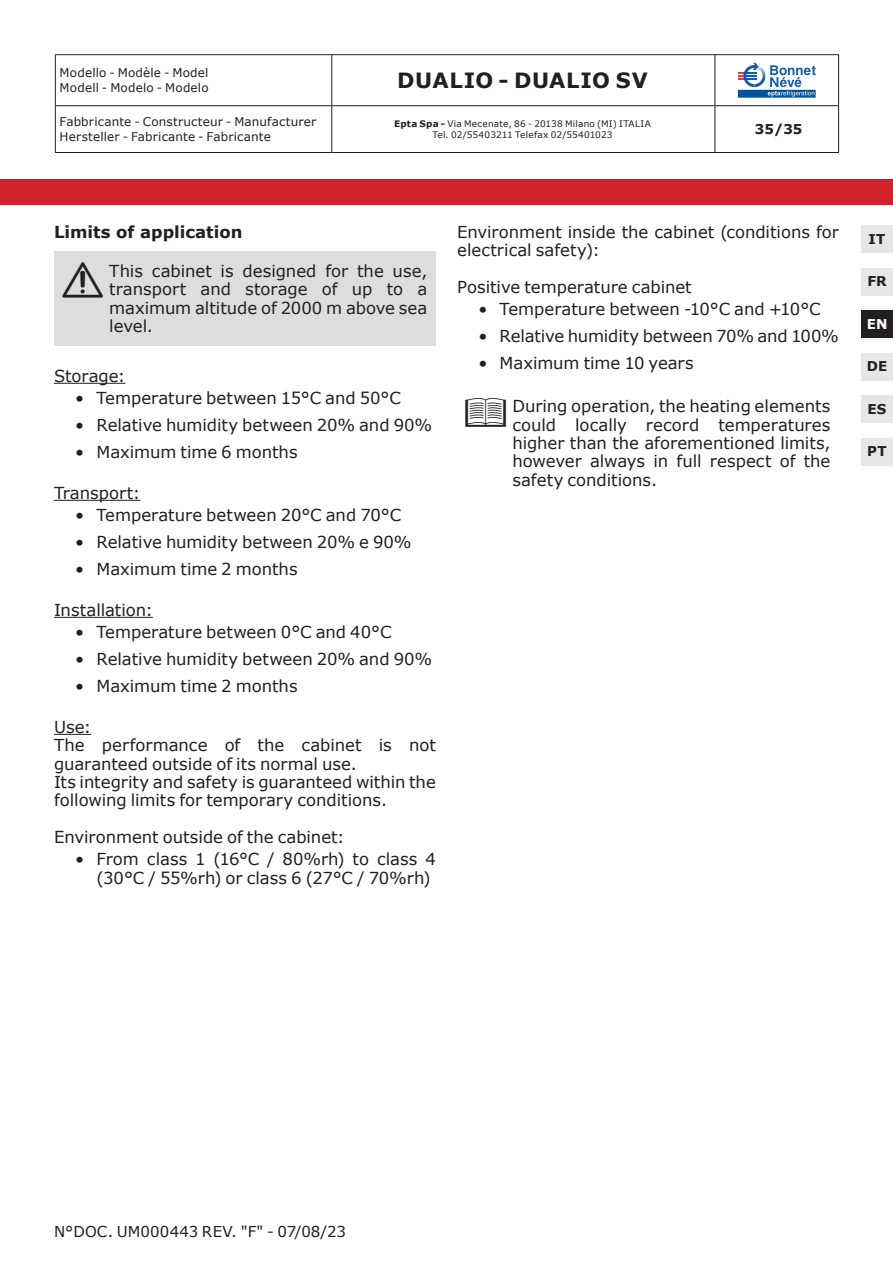
<style>
.page{position:relative;width:893px;height:1263px;background:#fff}
.page>*{position:absolute;margin:0;border:0;box-sizing:border-box;transform-origin:0 0}
.Testo_sfondo_15{font:40.5px "Simboli";color:#231f20}
.Testo_sfondo_0{font:40.5px "Simboli";color:#231f20}
.t1{font:700 21px "Verdana";letter-spacing:.03em;color:#231f20}
.Testo_sfondo_0-2{font:16.5px/18.3px "Verdana";letter-spacing:-.005em;color:#231f20}
.Testo{font:16.5px/18.3px "Verdana";color:#231f20}
.Testo_sfondo_15-2{font:16.5px/18.3px "Verdana";letter-spacing:-.005em;color:#231f20;text-align:justify}
.Titoletto{font:700 16.5px "Verdana";color:#231f20}
.t2{font:15px "Verdana";letter-spacing:.01em;color:#231f20}
.t3{font:700 13.5px "Verdana";letter-spacing:.005em;color:#231f20}
.t4{font:700 13.5px "Verdana";color:#fff}
.t5{font:12px/14.7px "Verdana";letter-spacing:.015em;color:#231f20}
.t6{font:9px/10.9px "Verdana";letter-spacing:.02em;color:#231f20;text-align:center}
.s1{font-weight:700}
</style>
<div class="page">
<hr style="left:55px;top:54px;width:277px;height:1px;background:#231f20">
<hr style="left:55px;top:55px;width:1px;height:50px;background:#231f20">
<hr style="left:332px;top:54px;width:383px;height:1px;background:#231f20">
<hr style="left:331px;top:55px;width:1px;height:50px;background:#231f20">
<hr style="left:715px;top:54px;width:124px;height:1px;background:#231f20">
<hr style="left:715px;top:55px;width:1px;height:50px;background:#231f20">
<hr style="left:838px;top:55px;width:1px;height:50px;background:#231f20">
<hr style="left:55px;top:105px;width:277px;height:1px;background:#231f20">
<hr style="left:55px;top:106px;width:1px;height:46px;background:#231f20">
<hr style="left:332px;top:105px;width:383px;height:1px;background:#231f20">
<hr style="left:331px;top:106px;width:1px;height:46px;background:#231f20">
<hr style="left:715px;top:105px;width:124px;height:1px;background:#231f20">
<hr style="left:715px;top:106px;width:1px;height:46px;background:#231f20">
<hr style="left:838px;top:106px;width:1px;height:46px;background:#231f20">
<hr style="left:55px;top:152px;width:277px;height:1px;background:#231f20">
<hr style="left:332px;top:152px;width:383px;height:1px;background:#231f20">
<hr style="left:715px;top:152px;width:124px;height:1px;background:#231f20">
<svg style="left:738px;top:63px;width:78px;height:35px"></svg>
<div style="left:0;top:179px;width:893px;height:25px;background:#d1232a"></div>
<div style="left:861px;top:225px;width:32px;height:28px;background:#e6e7e9"></div>
<div style="left:861px;top:268px;width:32px;height:28px;background:#e6e7e9"></div>
<div style="left:861px;top:353px;width:32px;height:28px;background:#e6e7e9"></div>
<div style="left:861px;top:395px;width:32px;height:28px;background:#e6e7e9"></div>
<div style="left:861px;top:438px;width:32px;height:28px;background:#e6e7e9"></div>
<div style="left:861px;top:310px;width:32px;height:28px;background:#231f20"></div>
<div style="left:54px;top:251px;width:382px;height:95px;background:#dcdddf"></div>
<hr style="left:54px;top:383px;width:71px;height:1px;background:#231f20">
<hr style="left:54px;top:500px;width:86px;height:1px;background:#231f20">
<hr style="left:54px;top:617px;width:99px;height:1px;background:#231f20">
<hr style="left:54px;top:734px;width:37px;height:1px;background:#231f20">
<p class="t5" style="left:60px;top:66px;width:151px">Modello - Modèle - Model<br>Modell - Modelo - Modelo</p>
<p class="t1" style="left:397px;top:66px;width:252px">DUALIO - DUALIO SV</p>
<p class="t5" style="left:60px;top:115px;width:258px">Fabbricante - Constructeur - Manufacturer<br>Hersteller - Fabricante - Fabricante</p>
<p class="t6" style="left:394px;top:118px;width:258px"><span class="s1">Epta Spa -</span> Via Mecenate, 86 - 20138 Milano (MI) ITALIA<br>Tel. 02/55403211 Telefax 02/55401023</p>
<p class="t3" style="left:755px;top:120px;width:49px">35/35</p>
<p class="Titoletto" style="left:54px;top:220px;width:190px">Limits of application</p>
<p class="Testo_sfondo_15" style="left:63px;top:259px;width:42px">F</p>
<p class="Testo_sfondo_15-2" style="left:109px;top:262px;width:320px">This cabinet is designed for the use, transport and storage of up to a maximum altitude of 2000 m above sea level.</p>
<p class="Testo" style="left:54px;top:366px;width:73px">Storage:</p>
<p class="Testo_sfondo_0-2" style="left:75px;top:389px;width:327px">• Temperature between 15°C and 50°C</p>
<p class="Testo_sfondo_0-2" style="left:75px;top:416px;width:358px">• Relative humidity between 20% and 90%</p>
<p class="Testo_sfondo_0-2" style="left:75px;top:443px;width:224px">• Maximum time 6 months</p>
<p class="Testo" style="left:54px;top:483px;width:88px">Transport:</p>
<p class="Testo_sfondo_0-2" style="left:75px;top:506px;width:327px">• Temperature between 20°C and 70°C</p>
<p class="Testo_sfondo_0-2" style="left:75px;top:533px;width:338px">• Relative humidity between 20% e 90%</p>
<p class="Testo_sfondo_0-2" style="left:75px;top:560px;width:224px">• Maximum time 2 months</p>
<p class="Testo" style="left:54px;top:600px;width:100px">Installation:</p>
<p class="Testo_sfondo_0-2" style="left:75px;top:623px;width:318px">• Temperature between 0°C and 40°C</p>
<p class="Testo_sfondo_0-2" style="left:75px;top:650px;width:358px">• Relative humidity between 20% and 90%</p>
<p class="Testo_sfondo_0-2" style="left:75px;top:677px;width:224px">• Maximum time 2 months</p>
<p class="Testo" style="left:54px;top:718px;width:39px">Use:</p>
<p class="Testo" style="left:54px;top:736px;width:383px">The performance of the cabinet is not guaranteed outside of its normal use.</p>
<p class="Testo" style="left:54px;top:772px;width:383px">Its integrity and safety is guaranteed within the following limits for temporary conditions.</p>
<p class="Testo" style="left:54px;top:827px;width:292px">Environment outside of the cabinet:</p>
<p class="Testo_sfondo_0-2" style="left:97px;top:850px;width:341px;text-indent:-21px">• From class 1 (16°C / 80%rh) to class 4 (30°C / 55%rh) or class 6 (27°C / 70%rh)</p>
<p class="Testo" style="left:457px;top:223px;width:383px">Environment inside the cabinet (conditions for electrical safety):</p>
<p class="Testo" style="left:457px;top:278px;width:236px">Positive temperature cabinet</p>
<p class="Testo_sfondo_0-2" style="left:478px;top:300px;width:344px">• Temperature between -10°C and +10°C</p>
<p class="Testo_sfondo_0-2" style="left:478px;top:327px;width:362px">• Relative humidity between 70% and 100%</p>
<p class="Testo_sfondo_0-2" style="left:478px;top:354px;width:217px">• Maximum time 10 years</p>
<p class="Testo_sfondo_0" style="left:466px;top:395px;width:42px">L</p>
<p class="Testo_sfondo_0-2" style="left:512px;top:397px;width:320px;text-align:justify">During operation, the heating elements could locally record temperatures higher than the aforementioned limits, however always in full respect of the safety conditions.</p>
<p class="t3" style="left:869px;top:229px;width:18px">IT</p>
<p class="t3" style="left:867px;top:272px;width:21px">FR</p>
<p class="t4" style="left:867px;top:314px;width:22px">EN</p>
<p class="t3" style="left:867px;top:357px;width:22px">DE</p>
<p class="t3" style="left:867px;top:399px;width:21px">ES</p>
<p class="t3" style="left:867px;top:442px;width:21px">PT</p>
<p class="t2" style="left:54px;top:1221px;width:293px">N°DOC. UM000443 REV. "F" - 07/08/23</p>
</div>
